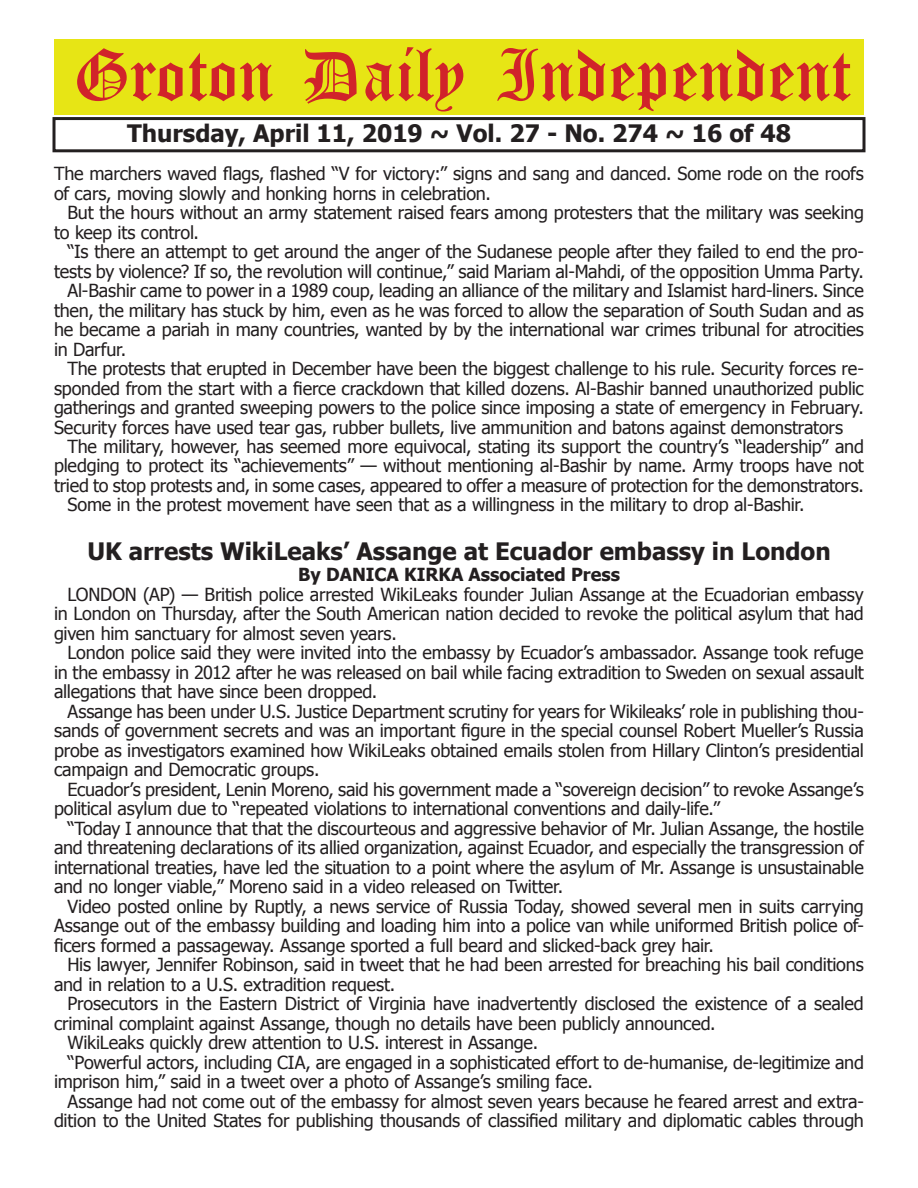
<style>
.page{position:relative;width:918px;height:1188px;background:#fff}
.page>*{position:absolute;margin:0;border:0;box-sizing:border-box;transform-origin:0 0}
.t1{font:54px "Old English Five";color:#d1232a}
.t2{font:700 24px "Tahoma";color:#231f20}
.t3{font:18px/19.5px "Tahoma";letter-spacing:-.015em;color:#231f20;text-align:justify}
.t4{font:700 18px "Tahoma";color:#231f20}
</style>
<div class="page">
<div style="left:52px;top:117px;width:814px;height:35px;border:3px solid #231f20"></div>
<div style="left:54px;top:40px;width:810px;height:75px;background:#e7e515"></div>
<h1 class="t1" style="left:73px;top:50px;width:779px">Groton Daily Independent</h1>
<h2 class="t2" style="left:127px;top:116px;width:665px">Thursday, April 11, 2019 ~ Vol. 27 - No. 274 ~ 16 of 48</h2>
<p class="t3" style="left:54px;top:163px;width:811px">The marchers waved flags, flashed “V for victory:” signs and sang and danced. Some rode on the roofs of cars, moving slowly and honking horns in celebration.</p>
<p class="t3" style="left:54px;top:202px;width:812px;text-indent:14px">But the hours without an army statement raised fears among protesters that the military was seeking to keep its control.</p>
<p class="t3" style="left:68px;top:241px;width:798px">“Is there an attempt to get around the anger of the Sudanese people after they failed to end the pro-</p>
<p class="t3" style="left:54px;top:260px;width:811px">tests by violence? If so, the revolution will continue,” said Mariam al-Mahdi, of the opposition Umma Party.</p>
<p class="t3" style="left:68px;top:280px;width:798px">Al-Bashir came to power in a 1989 coup, leading an alliance of the military and Islamist hard-liners. Since</p>
<p class="t3" style="left:54px;top:299px;width:811px">then, the military has stuck by him, even as he was forced to allow the separation of South Sudan and as</p>
<p class="t3" style="left:54px;top:319px;width:811px">he became a pariah in many countries, wanted by by the international war crimes tribunal for atrocities</p>
<p class="t3" style="left:54px;top:338px;width:74px">in Darfur.</p>
<p class="t3" style="left:68px;top:358px;width:798px">The protests that erupted in December have been the biggest challenge to his rule. Security forces re-</p>
<p class="t3" style="left:54px;top:377px;width:811px">sponded from the start with a fierce crackdown that killed dozens. Al-Bashir banned unauthorized public</p>
<p class="t3" style="left:54px;top:397px;width:811px">gatherings and granted sweeping powers to the police since imposing a state of emergency in February.</p>
<p class="t3" style="left:54px;top:416px;width:791px">Security forces have used tear gas, rubber bullets, live ammunition and batons against demonstrators</p>
<p class="t3" style="left:68px;top:436px;width:798px">The military, however, has seemed more equivocal, stating its support the country’s “leadership” and</p>
<p class="t3" style="left:54px;top:455px;width:811px">pledging to protect its “achievements” — without mentioning al-Bashir by name. Army troops have not</p>
<p class="t3" style="left:54px;top:475px;width:811px">tried to stop protests and, in some cases, appeared to offer a measure of protection for the demonstrators.</p>
<p class="t3" style="left:68px;top:494px;width:739px">Some in the protest movement have seen that as a willingness in the military to drop al-Bashir.</p>
<h2 class="t2" style="left:87px;top:534px;width:745px">UK arrests WikiLeaks’ Assange at Ecuador embassy in London</h2>
<p class="t4" style="left:298px;top:562px;width:323px">By DANICA KIRKA Associated Press</p>
<p class="t3" style="left:54px;top:584px;width:811px;text-indent:14px">LONDON (AP) — British police arrested WikiLeaks founder Julian Assange at the Ecuadorian embassy in London on Thursday, after the South American nation decided to revoke the political asylum that had given him sanctuary for almost seven years.</p>
<p class="t3" style="left:54px;top:642px;width:811px;text-indent:14px">London police said they were invited into the embassy by Ecuador’s ambassador. Assange took refuge in the embassy in 2012 after he was released on bail while facing extradition to Sweden on sexual assault allegations that have since been dropped.</p>
<p class="t3" style="left:54px;top:701px;width:812px;text-indent:14px">Assange has been under U.S. Justice Department scrutiny for years for Wikileaks’ role in publishing thou&shy;sands of government secrets and was an important figure in the special counsel Robert Mueller’s Russia probe as investigators examined how WikiLeaks obtained emails stolen from Hillary Clinton’s presidential campaign and Democratic groups.</p>
<p class="t3" style="left:54px;top:779px;width:811px;text-indent:14px">Ecuador’s president, Lenin Moreno, said his government made a “sovereign decision” to revoke Assange’s political asylum due to “repeated violations to international conventions and daily-life.”</p>
<p class="t3" style="left:54px;top:818px;width:811px;text-indent:14px">“Today I announce that that the discourteous and aggressive behavior of Mr. Julian Assange, the hostile and threatening declarations of its allied organization, against Ecuador, and especially the transgression of international treaties, have led the situation to a point where the asylum of Mr. Assange is unsustainable and no longer viable,” Moreno said in a video released on Twitter.</p>
<p class="t3" style="left:54px;top:896px;width:812px;text-indent:14px">Video posted online by Ruptly, a news service of Russia Today, showed several men in suits carrying Assange out of the embassy building and loading him into a police van while uniformed British police of&shy;ficers formed a passageway. Assange sported a full beard and slicked-back grey hair.</p>
<p class="t3" style="left:54px;top:954px;width:811px;text-indent:14px">His lawyer, Jennifer Robinson, said in tweet that he had been arrested for breaching his bail conditions and in relation to a U.S. extradition request.</p>
<p class="t3" style="left:68px;top:993px;width:798px">Prosecutors in the Eastern District of Virginia have inadvertently disclosed the existence of a sealed</p>
<p class="t3" style="left:54px;top:1013px;width:663px">criminal complaint against Assange, though no details have been publicly announced.</p>
<p class="t3" style="left:68px;top:1032px;width:472px">WikiLeaks quickly drew attention to U.S. interest in Assange.</p>
<p class="t3" style="left:68px;top:1052px;width:798px">“Powerful actors, including CIA, are engaged in a sophisticated effort to de-humanise, de-legitimize and</p>
<p class="t3" style="left:54px;top:1071px;width:540px">imprison him,” said in a tweet over a photo of Assange’s smiling face.</p>
<p class="t3" style="left:68px;top:1091px;width:798px">Assange had not come out of the embassy for almost seven years because he feared arrest and extra-</p>
<p class="t3" style="left:54px;top:1110px;width:812px">dition to the United States for publishing thousands of classified military and diplomatic cables through</p>
</div>
